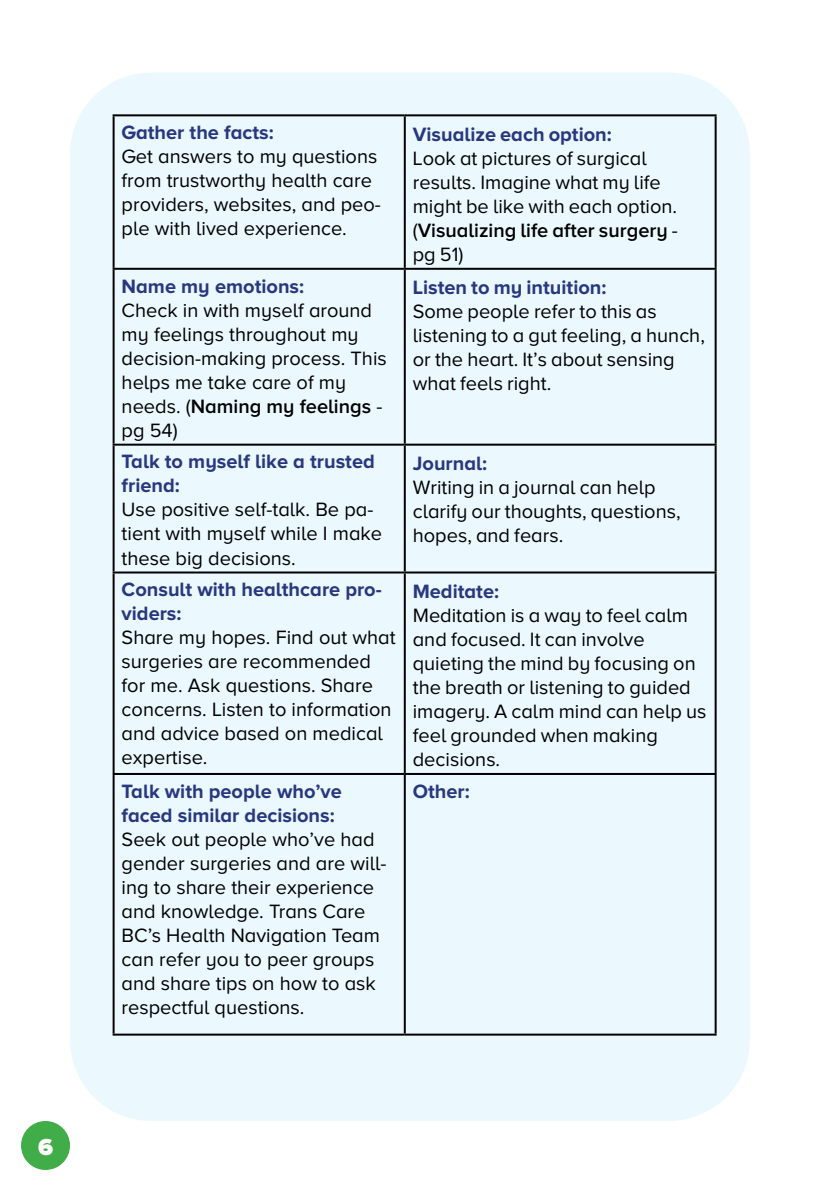
<style>
.page{position:relative;width:840px;height:1191px;background:#fff}
.page>*{position:absolute;margin:0;border:0;box-sizing:border-box;transform-origin:0 0}
.t1{font:900 24px "Proxima Nova A";color:#fff}
.t2{font:20px/24px "Proxima Nova A";color:#000}
.t3{font:700 20px/24px "Proxima Nova A";color:#29387e}
.s1{font-weight:600}
</style>
<div class="page">
<div style="left:21px;top:1121px;width:49px;height:49px;background:#41ad49;border-radius:50%"></div>
<div style="left:70px;top:73px;width:679px;height:1048px;background:#ebf8fe;border-radius:81px"></div>
<hr style="left:112px;top:114px;width:292px;height:2px;background:#000">
<hr style="left:112px;top:116px;width:2px;height:152px;background:#000">
<hr style="left:404px;top:114px;width:312px;height:2px;background:#000">
<hr style="left:403px;top:116px;width:2px;height:152px;background:#000">
<hr style="left:714px;top:116px;width:2px;height:152px;background:#000">
<hr style="left:112px;top:268px;width:292px;height:2px;background:#000">
<hr style="left:112px;top:270px;width:2px;height:173px;background:#000">
<hr style="left:404px;top:268px;width:312px;height:2px;background:#000">
<hr style="left:403px;top:270px;width:2px;height:173px;background:#000">
<hr style="left:714px;top:270px;width:2px;height:173px;background:#000">
<hr style="left:112px;top:443px;width:292px;height:2px;background:#000">
<hr style="left:112px;top:445px;width:2px;height:126px;background:#000">
<hr style="left:404px;top:443px;width:312px;height:2px;background:#000">
<hr style="left:403px;top:445px;width:2px;height:126px;background:#000">
<hr style="left:714px;top:445px;width:2px;height:126px;background:#000">
<hr style="left:112px;top:571px;width:292px;height:2px;background:#000">
<hr style="left:112px;top:573px;width:2px;height:200px;background:#000">
<hr style="left:404px;top:571px;width:312px;height:2px;background:#000">
<hr style="left:403px;top:573px;width:2px;height:200px;background:#000">
<hr style="left:714px;top:573px;width:2px;height:200px;background:#000">
<hr style="left:112px;top:773px;width:292px;height:2px;background:#000">
<hr style="left:112px;top:775px;width:2px;height:258px;background:#000">
<hr style="left:404px;top:773px;width:312px;height:2px;background:#000">
<hr style="left:403px;top:775px;width:2px;height:258px;background:#000">
<hr style="left:714px;top:775px;width:2px;height:258px;background:#000">
<hr style="left:112px;top:1033px;width:292px;height:2px;background:#000">
<hr style="left:404px;top:1033px;width:312px;height:2px;background:#000">
<p class="t1" style="left:38px;top:1133px;width:16px">6</p>
<p class="t3" style="left:121px;top:120px;width:153px">Gather the facts:</p>
<p class="t2" style="left:121px;top:144px;width:261px">Get answers to my questions from trustworthy health care providers, websites, and peo&shy;ple with lived experience.</p>
<p class="t3" style="left:121px;top:273px;width:184px">Name my emotions:</p>
<p class="t2" style="left:121px;top:298px;width:266px">Check in with myself around my feelings throughout my decision-making process. This helps me take care of my needs. (<span class="s1">Naming my feelings</span> - pg 54)</p>
<p class="t3" style="left:121px;top:449px;width:254px">Talk to myself like a trusted friend:</p>
<p class="t2" style="left:121px;top:497px;width:262px">Use positive self-talk. Be pa&shy;tient with myself while I make these big decisions.</p>
<p class="t3" style="left:121px;top:577px;width:261px">Consult with healthcare pro&shy;viders:</p>
<p class="t2" style="left:121px;top:625px;width:275px">Share my hopes. Find out what surgeries are recommended for me. Ask questions. Share concerns. Listen to information and advice based on medical expertise.</p>
<p class="t3" style="left:121px;top:778px;width:222px">Talk with people who’ve faced similar decisions:</p>
<p class="t2" style="left:121px;top:827px;width:266px">Seek out people who’ve had gender surgeries and are will&shy;ing to share their experience and knowledge. Trans Care<br>BC’s Health Navigation Team can refer you to peer groups and share tips on how to ask respectful questions.</p>
<p class="t3" style="left:412px;top:122px;width:200px">Visualize each option:</p>
<p class="t2" style="left:412px;top:146px;width:266px">Look at pictures of surgical results. Imagine what my life might be like with each option. (<span class="s1">Visualizing life after surgery</span> - pg 51)</p>
<p class="t3" style="left:412px;top:275px;width:195px">Listen to my intuition:</p>
<p class="t2" style="left:412px;top:299px;width:293px">Some people refer to this as listening to a gut feeling, a hunch, or the heart. It’s about sensing what feels right.</p>
<p class="t3" style="left:412px;top:451px;width:76px">Journal:</p>
<p class="t2" style="left:412px;top:475px;width:269px">Writing in a journal can help clarify our thoughts, questions, hopes, and fears.</p>
<p class="t3" style="left:412px;top:579px;width:88px">Meditate:</p>
<p class="t2" style="left:412px;top:603px;width:295px">Meditation is a way to feel calm and focused. It can involve quieting the mind by focusing on the breath or listening to guided imagery. A calm mind can help us feel grounded when making decisions.</p>
<p class="t3" style="left:412px;top:778px;width:58px">Other:</p>
</div>
